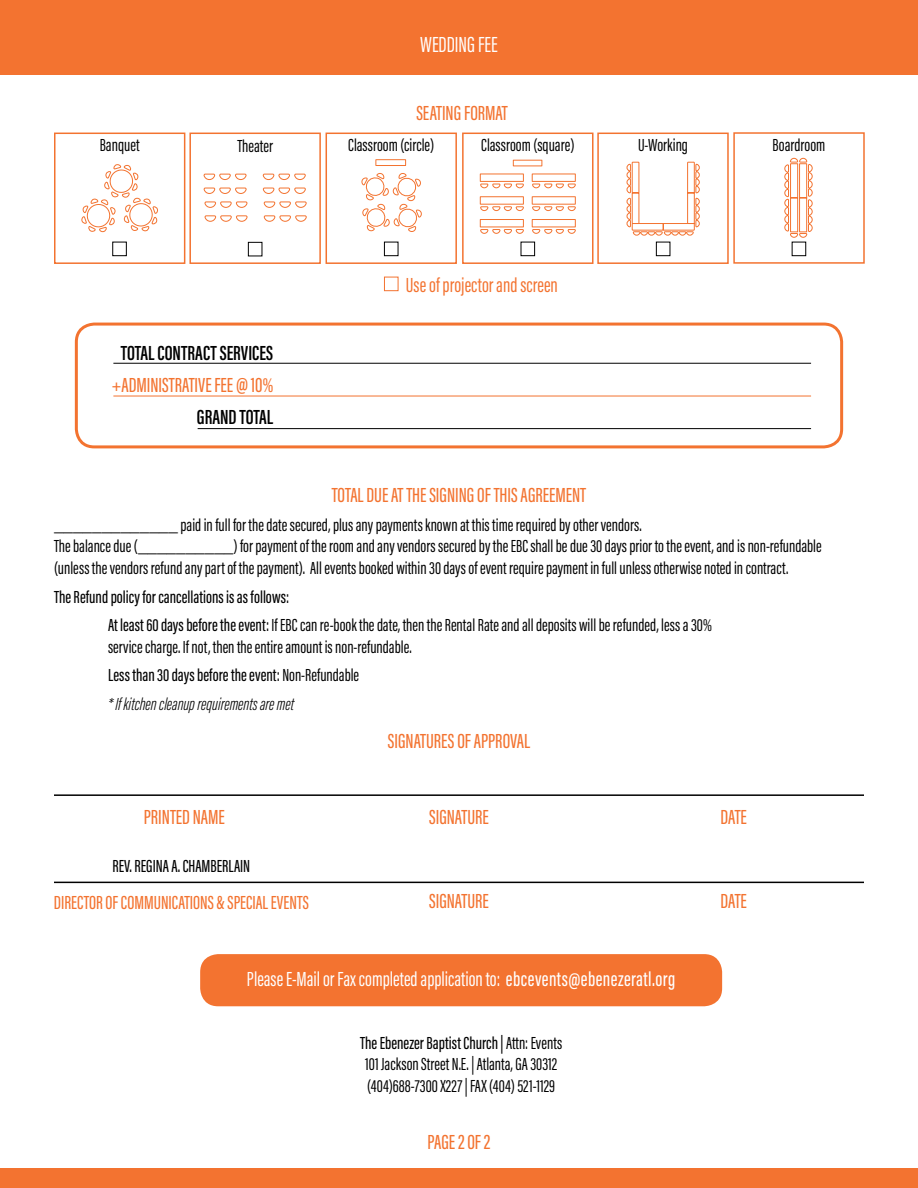
<style>
.page{position:relative;width:918px;height:1188px;background:#fff}
.page>*{position:absolute;margin:0;border:0;box-sizing:border-box;transform-origin:0 0}
.t1{font:22.5px "Acumin Pro Extra Cond";color:#fff}
.t2{font:500 21px "Acumin Pro Extra Cond";color:#f37330}
.t3{font:21px "Acumin Pro Extra Cond";color:#fff}
.t4{font:600 21px "Acumin Pro Extra Cond";color:#000}
.t5{font:21px "Acumin Pro Extra Cond";color:#f37330}
.t6{font:500 19.5px "Acumin Pro Extra Cond";color:#f37330}
.t7{font:18px/21.6px "Acumin Pro Extra Cond";color:#000}
.t8{font:500 18px "Acumin Pro Extra Cond";color:#000}
.s1{font-weight:500}
.s2{font-weight:300;font-style:italic}
</style>
<div class="page">
<div style="left:0;top:0;width:918px;height:75px;background:#f37330"></div>
<div style="left:0;top:1169px;width:918px;height:19px;background:#f37330"></div>
<hr style="left:54px;top:794px;width:810px;height:2px;background:#000">
<hr style="left:54px;top:882px;width:810px;height:1px;background:#000">
<div style="left:200px;top:954px;width:522px;height:52px;background:#f37330;border-radius:18px"></div>
<div style="left:75px;top:323px;width:768px;height:125px;border:3px solid #f37330;border-radius:18px"></div>
<hr style="left:113px;top:363px;width:698px;height:1px;background:#000">
<hr style="left:113px;top:396px;width:698px;height:1px;background:#f37330">
<hr style="left:198px;top:428px;width:613px;height:1px;background:#000">
<div style="left:733px;top:132px;width:132px;height:132px;border:2px solid #f37330"></div>
<svg style="left:784px;top:158px;width:29px;height:80px"></svg>
<div style="left:792px;top:242px;width:14px;height:14px;border:1px solid #000"></div>
<div style="left:384px;top:277px;width:14px;height:14px;border:1px solid #f37330"></div>
<div style="left:54px;top:133px;width:131px;height:131px;border:2px solid #f37330"></div>
<div style="left:112px;top:242px;width:15px;height:14px;border:1px solid #000"></div>
<svg style="left:81px;top:164px;width:77px;height:68px"></svg>
<div style="left:189px;top:133px;width:132px;height:131px;border:2px solid #f37330"></div>
<div style="left:248px;top:242px;width:14px;height:14px;border:1px solid #000"></div>
<div style="left:326px;top:133px;width:131px;height:131px;border:2px solid #f37330"></div>
<div style="left:384px;top:242px;width:14px;height:14px;border:1px solid #000"></div>
<div style="left:597px;top:133px;width:132px;height:131px;border:2px solid #f37330"></div>
<svg style="left:626px;top:161px;width:74px;height:75px"></svg>
<div style="left:656px;top:242px;width:14px;height:14px;border:1px solid #000"></div>
<div style="left:462px;top:133px;width:132px;height:131px;border:2px solid #f37330"></div>
<div style="left:521px;top:242px;width:14px;height:14px;border:1px solid #000"></div>
<svg style="left:480px;top:173px;width:96px;height:61px"></svg>
<div style="left:513px;top:160px;width:29px;height:6px;border:1px solid #f37330"></div>
<svg style="left:204px;top:173px;width:103px;height:49px"></svg>
<div style="left:375px;top:159px;width:31px;height:7px;border:1px solid #f37330"></div>
<svg style="left:361px;top:173px;width:61px;height:59px"></svg>
<p class="t1" style="left:420px;top:31px;width:79px">WEDDING FEE</p>
<p class="t2" style="left:416px;top:100px;width:93px">SEATING FORMAT</p>
<p class="t7" style="left:100px;top:134px;width:42px">Banquet</p>
<p class="t7" style="left:237px;top:136px;width:37px">Theater</p>
<p class="t7" style="left:348px;top:134px;width:88px">Classroom (circle)</p>
<p class="t7" style="left:481px;top:134px;width:95px">Classroom (square)</p>
<p class="t7" style="left:638px;top:134px;width:52px">U-Working</p>
<p class="t4" style="left:121px;top:340px;width:154px">TOTAL CONTRACT SERVICES</p>
<p class="t2" style="left:112px;top:372px;width:163px">+ADMINISTRATIVE FEE @ 10%</p>
<p class="t4" style="left:197px;top:404px;width:78px">GRAND TOTAL</p>
<p class="t5" style="left:406px;top:272px;width:153px">Use of projector and screen</p>
<p class="t7" style="left:773px;top:134px;width:54px">Boardroom</p>
<p class="t2" style="left:332px;top:482px;width:256px">TOTAL DUE AT THE SIGNING OF THIS AGREEMENT</p>
<p class="t7" style="left:54px;top:514px;width:769px">_____________ paid in full for the date secured, plus any payments known at this time required by other vendors.<br>The balance due (__________) for payment of the room and any vendors secured by the EBC shall be due 30 days prior to the event, and is non-refundable (unless the vendors refund any part of the payment). All events booked within 30 days of event require payment in full unless otherwise noted in contract.</p>
<p class="t7" style="left:108px;top:583px;width:605px;line-height:28.3px;text-indent:-54px"><span class="s1">The Refund policy for cancellations is as follows:<br>At least 60 days before the event:</span> If EBC can re-book the date, then the Rental Rate and all deposits will be refunded, less a 30%</p>
<p class="t7" style="left:108px;top:633px;width:305px;line-height:28.3px">service charge. If not, then the entire amount is non-refundable.<br><span class="s1">Less than 30 days before the event:</span> Non-Refundable<br><span class="s2">* If kitchen cleanup requirements are met</span></p>
<p class="t2" style="left:388px;top:728px;width:144px">SIGNATURES OF APPROVAL</p>
<p class="t2" style="left:144px;top:804px;width:83px">PRINTED NAME</p>
<p class="t2" style="left:429px;top:804px;width:61px">SIGNATURE</p>
<p class="t2" style="left:720px;top:804px;width:28px">DATE</p>
<p class="t8" style="left:112px;top:855px;width:139px">REV. REGINA A. CHAMBERLAIN</p>
<p class="t6" style="left:54px;top:891px;width:256px">DIRECTOR OF COMMUNICATIONS &amp; SPECIAL EVENTS</p>
<p class="t2" style="left:429px;top:888px;width:61px">SIGNATURE</p>
<p class="t2" style="left:720px;top:888px;width:28px">DATE</p>
<p class="t3" style="left:247px;top:966px;width:430px">Please E-Mail or Fax completed application to: <span class="s1">ebcevents@ebenezeratl.org</span></p>
<p class="t7" style="left:360px;top:1032px;width:204px"><span class="s1">The Ebenezer Baptist Church |</span> Attn: Events<br>101 Jackson Street N.E. | Atlanta, GA 30312 (404)688-7300 X227 | FAX (404) 521-1129</p>
<p class="t2" style="left:428px;top:1130px;width:64px">PAGE 2 OF 2</p>
</div>
